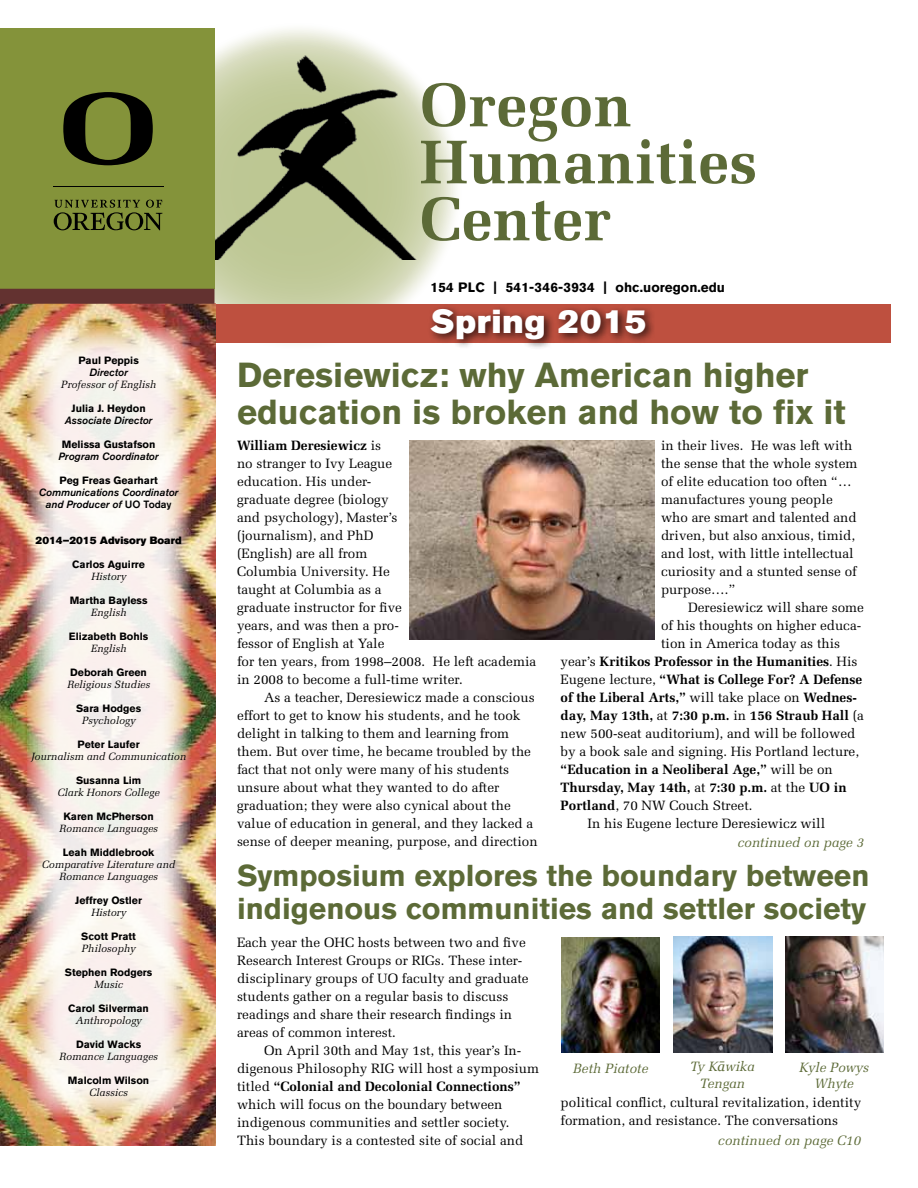
<style>
.page{position:relative;width:918px;height:1188px;background:#fff}
.page>*{position:absolute;margin:0;border:0;box-sizing:border-box;transform-origin:0 0}
.t1{font:700 61.5px/57px "Melior";letter-spacing:.01em;color:#5c6a37}
.t2{font:700 34.5px/37.5px "Akzidenz Grotesk BQ";color:#5c6a37}
.t3{font:33px "Akzidenz Grotesk BQ Super";letter-spacing:.03em;color:#fff}
.t4{font:700 30px/33px "Akzidenz Grotesk BQ";color:#5c6a37}
.t5{font:13.5px/18px "Melior";color:#000}
.t6{font:700 13.5px "Melior";color:#000}
.t7{font:italic 13.5px/16.5px "Melior";color:#5c6a37;text-align:center}
.t8{font:700 13.5px "Akzidenz Grotesk BQ";letter-spacing:.02em;color:#000}
.t9{font:700 10.5px "Akzidenz Grotesk BQ";color:#000}
.t10{font:italic 10.5px/12px "Melior";color:#000;text-align:center}
.t11{font:italic 10.5px/12px "Akzidenz Grotesk BQ Med";color:#000;text-align:center}
.t12{font:10.5px "Akzidenz Grotesk BQ Super";color:#000}
.s1{font-family:"Akzidenz Grotesk BQ";font-weight:500;font-style:normal}
.s2{font-weight:700}
.s3{font-weight:400}
.s4{font-family:"Georgia"}
</style>
<div class="page">
<svg style="left:136px;top:23px;width:326px;height:326px"></svg>
<div style="left:208px;top:304px;width:683px;height:39px;background:#be503f"></div>
<img style="left:0;top:304px;width:215px;height:841px">
<img style="left:214px;top:56px;width:218px;height:204px">
<div style="left:0;top:28px;width:214px;height:261px;background:#84933a"></div>
<svg style="left:54px;top:200px;width:108px;height:30px"></svg>
<svg style="left:63px;top:92px;width:90px;height:73px"></svg>
<hr style="left:53px;top:186px;width:110px;height:1px;background:#000">
<div style="left:0;top:289px;width:214px;height:15px;background:#633230"></div>
<img style="left:27px;top:326px;width:163px;height:792px">
<div style="left:425px;top:304px;width:230px;height:46px;background:#000;opacity:.75"></div>
<img style="left:410px;top:441px;width:244px;height:199px">
<img style="left:561px;top:938px;width:99px;height:115px">
<img style="left:674px;top:936px;width:98px;height:117px">
<img style="left:785px;top:936px;width:99px;height:117px">
<p class="t9" style="left:78px;top:354px;width:62px">Paul Peppis</p>
<p class="t11" style="left:90px;top:366px;width:40px">Director</p>
<p class="t10" style="left:61px;top:378px;width:97px">Professor of English</p>
<p class="t9" style="left:72px;top:402px;width:76px">Julia J. Heydon</p>
<p class="t11" style="left:65px;top:414px;width:89px">Associate Director</p>
<p class="t9" style="left:62px;top:438px;width:95px">Melissa Gustafson</p>
<p class="t11" style="left:59px;top:450px;width:101px">Program Coordinator</p>
<p class="t9" style="left:60px;top:474px;width:100px">Peg Freas Gearhart</p>
<p class="t11" style="left:39px;top:486px;width:141px">Communications Coordinator and Producer of <span class="s1">UO Today</span></p>
<p class="t12" style="left:36px;top:534px;width:147px">2014–2015 Advisory Board</p>
<p class="t9" style="left:72px;top:558px;width:74px">Carlos Aguirre</p>
<p class="t10" style="left:91px;top:570px;width:37px">History</p>
<p class="t9" style="left:70px;top:594px;width:79px">Martha Bayless</p>
<p class="t10" style="left:91px;top:606px;width:37px">English</p>
<p class="t9" style="left:69px;top:630px;width:81px">Elizabeth Bohls</p>
<p class="t10" style="left:91px;top:642px;width:37px">English</p>
<p class="t9" style="left:70px;top:666px;width:78px">Deborah Green</p>
<p class="t10" style="left:67px;top:678px;width:85px">Religious Studies</p>
<p class="t9" style="left:76px;top:702px;width:67px">Sara Hodges</p>
<p class="t10" style="left:82px;top:714px;width:55px">Psychology</p>
<p class="t9" style="left:78px;top:738px;width:64px">Peter Laufer</p>
<p class="t10" style="left:31px;top:750px;width:157px">Journalism and Communication</p>
<p class="t9" style="left:76px;top:774px;width:67px">Susanna Lim</p>
<p class="t10" style="left:58px;top:786px;width:104px">Clark Honors College</p>
<p class="t9" style="left:63px;top:810px;width:92px">Karen McPherson</p>
<p class="t10" style="left:59px;top:822px;width:100px">Romance Languages</p>
<p class="t9" style="left:63px;top:846px;width:93px">Leah Middlebrook</p>
<p class="t10" style="left:42px;top:858px;width:135px">Comparative Literature and<br>Romance Languages</p>
<p class="t9" style="left:75px;top:894px;width:68px">Jeffrey Ostler</p>
<p class="t10" style="left:91px;top:906px;width:37px">History</p>
<p class="t9" style="left:81px;top:930px;width:56px">Scott Pratt</p>
<p class="t10" style="left:82px;top:942px;width:56px">Philosophy</p>
<p class="t9" style="left:65px;top:966px;width:89px">Stephen Rodgers</p>
<p class="t10" style="left:94px;top:978px;width:30px">Music</p>
<p class="t9" style="left:68px;top:1002px;width:82px">Carol Silverman</p>
<p class="t10" style="left:75px;top:1014px;width:68px">Anthropology</p>
<p class="t9" style="left:76px;top:1038px;width:67px">David Wacks</p>
<p class="t10" style="left:59px;top:1050px;width:100px">Romance Languages</p>
<p class="t9" style="left:68px;top:1074px;width:83px">Malcolm Wilson</p>
<p class="t10" style="left:89px;top:1086px;width:40px">Classics</p>
<h1 class="t1" style="left:420px;top:76px;width:338px">Oregon<br>Humanities<br>Center</h1>
<p class="t8" style="left:430px;top:280px;width:296px">154 PLC | 541-346-3934 | ohc.uoregon.edu</p>
<h3 class="t3" style="left:430px;top:302px;width:217px">Spring 2015</h3>
<h2 class="t2" style="left:237px;top:356px;width:610px">Deresiewicz: why American higher education is broken and how to fix it</h2>
<p class="t5" style="left:237px;top:437px;width:301px"><span class="s2">William Deresiewicz</span> is<br>no stranger to Ivy League<br>education. His under-<br>graduate degree (biology<br>and psychology), Master’s<br>(journalism), and PhD<br>(English) are all from<br>Columbia University. He<br>taught at Columbia as a<br>graduate instructor for five<br>years, and was then a pro-<br>fessor of English at Yale<br>for ten years, from 1998–2008. He left academia in 2008 to become a full-time writer.</p>
<p class="t5" style="left:237px;top:689px;width:302px;text-indent:27px">As a teacher, Deresiewicz made a conscious effort to get to know his students, and he took delight in talking to them and learning from them. But over time, he became troubled by the fact that not only were many of his students unsure about what they wanted to do after graduation; they were also cynical about the value of education in general, and they lacked a sense of deeper meaning, purpose, and direction</p>
<p class="t5" style="left:661px;top:437px;width:198px">in their lives. He was left with the sense that the whole system of elite education too often “… manufactures young people who are smart and talented and driven, but also anxious, timid, and lost, with little intellectual curiosity and a stunted sense of purpose….”</p>
<p class="t5" style="left:688px;top:599px;width:177px">Deresiewicz will share some</p>
<p class="t5" style="left:661px;top:617px;width:202px">of his thoughts on higher educa-</p>
<p class="t5" style="left:661px;top:635px;width:181px">tion in America today as this</p>
<p class="t6" style="left:561px;top:653px;width:298px"><span class="s3">year’s</span> Kritikos Professor in the Humanities<span class="s3">. His</span></p>
<p class="t6" style="left:561px;top:671px;width:303px"><span class="s3">Eugene lecture,</span> “What is College For? A Defense</p>
<p class="t6" style="left:561px;top:689px;width:298px">of the Liberal Arts,” <span class="s3">will take place on</span> Wednes-</p>
<p class="t6" style="left:561px;top:707px;width:305px">day, May 13th, <span class="s3">at</span> 7:30 p.m. <span class="s3">in</span> 156 Straub Hall <span class="s3">(a</span></p>
<p class="t5" style="left:561px;top:725px;width:296px">new 500-seat auditorium), and will be followed</p>
<p class="t5" style="left:561px;top:743px;width:300px">by a book sale and signing. His Portland lecture,</p>
<p class="t6" style="left:561px;top:761px;width:274px">“Education in a Neoliberal Age,” <span class="s3">will be on</span></p>
<p class="t6" style="left:561px;top:779px;width:288px">Thursday, May 14th, <span class="s3">at</span> 7:30 p.m. <span class="s3">at the</span> UO in</p>
<p class="t5" style="left:561px;top:797px;width:194px"><span class="s2">Portland</span>, 70 NW Couch Street.</p>
<p class="t5" style="left:588px;top:815px;width:239px">In his Eugene lecture Deresiewicz will</p>
<p class="t7" style="left:737px;top:834px;width:128px">continued on page 3</p>
<h3 class="t4" style="left:237px;top:859px;width:634px">Symposium explores the boundary between indigenous communities and settler society</h3>
<p class="t5" style="left:237px;top:934px;width:293px">Each year the OHC hosts between two and five Research Interest Groups or RIGs. These inter&shy;disciplinary groups of UO faculty and graduate students gather on a regular basis to discuss readings and share their research findings in areas of common interest.</p>
<p class="t5" style="left:237px;top:1042px;width:304px;text-indent:27px">On April 30th and May 1st, this year’s In&shy;digenous Philosophy RIG will host a symposium titled <span class="s2">“Colonial and Decolonial Connections” </span>which will focus on the boundary between indigenous communities and settler society.<br>This boundary is a contested site of social and</p>
<p class="t7" style="left:573px;top:1061px;width:77px">Beth Piatote</p>
<p class="t7" style="left:690px;top:1059px;width:66px">Ty K<span class="s4">ā</span>wika<br>Tengan</p>
<p class="t7" style="left:799px;top:1059px;width:71px">Kyle Powys<br>Whyte</p>
<p class="t5" style="left:561px;top:1094px;width:302px">political conflict, cultural revitalization, identity formation, and resistance. The conversations</p>
<p class="t7" style="left:718px;top:1133px;width:145px">continued on page C10</p>
</div>
